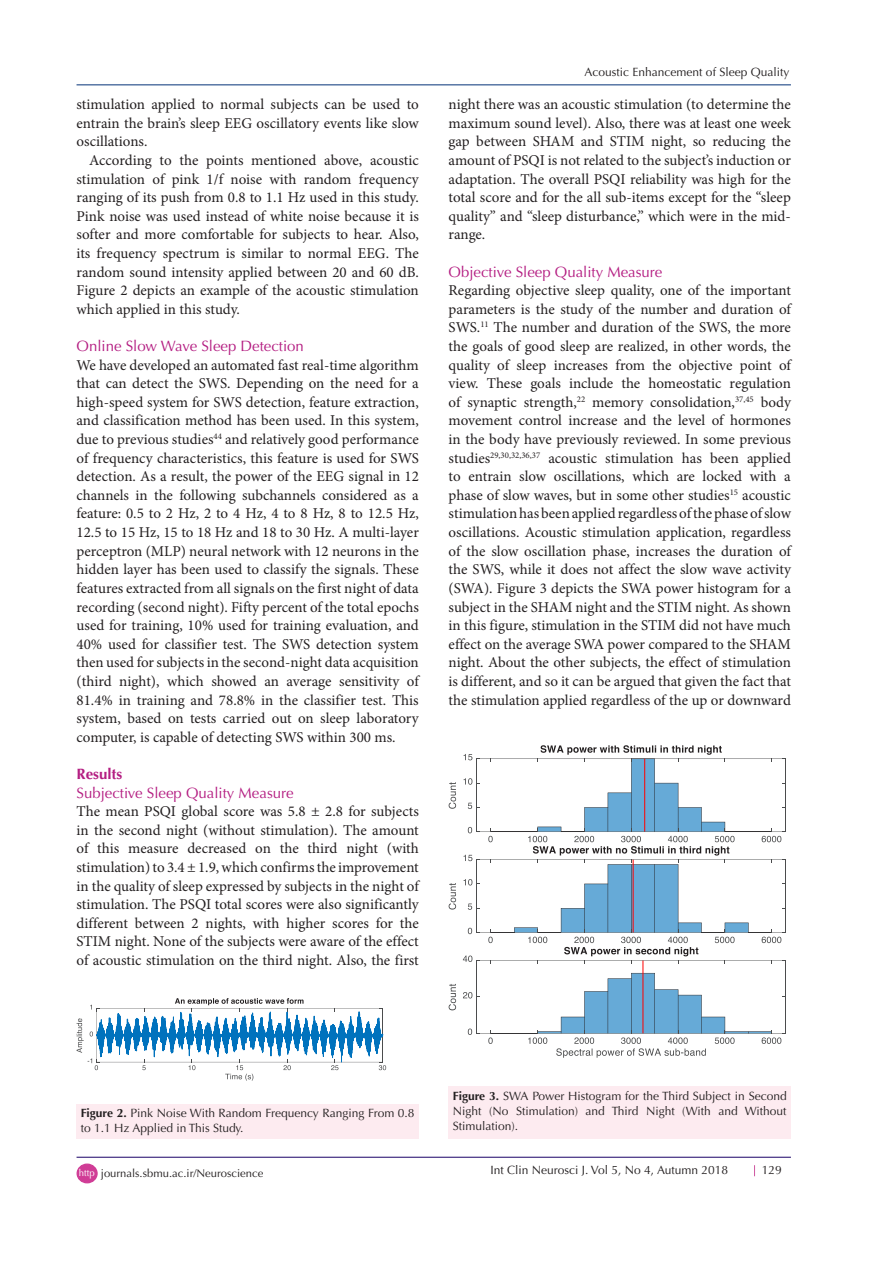
<style>
.page{position:relative;width:893px;height:1263px;background:#fff}
.page>*{position:absolute;margin:0;border:0;box-sizing:border-box;transform-origin:0 0}
.Body_Text{font:15px/18.6px "Minion Pro";color:#231f20;text-align:justify}
.t1{font:15px "Optima LT Std";color:#b41e82}
.t2{font:700 15px "Optima LT Std";color:#b41e82}
.t3{font:12px/15px "Optima LT Std";color:#231f20}
.t4{font:11.25px "Optima LT Std";color:#231f20}
.s1{font-weight:700}
.s2{font-size:9.6px;color:#fff}
</style>
<div class="page">
<hr style="left:77px;top:1157px;width:714px;height:1px;background:#190066">
<hr style="left:77px;top:85px;width:714px;height:1px;background:#053278">
<div style="left:77px;top:1164px;width:20px;height:19px;background:#d03c96;border-radius:50%"></div>
<div style="left:77px;top:1163px;width:21px;height:20px;border:1px solid #d03c96;border-radius:50%"></div>
<svg style="left:77px;top:998px;width:309px;height:83px"></svg>
<div style="left:77px;top:1104px;width:342px;height:35px;background:#fdebf0"></div>
<div style="left:449px;top:1086px;width:342px;height:53px;background:#fdebf0"></div>
<hr style="left:477px;top:831px;width:309px;height:1px;background:#4b4c4d">
<hr style="left:477px;top:758px;width:309px;height:1px;background:#4b4c4d">
<hr style="left:477px;top:758px;width:1px;height:74px;background:#4b4c4d">
<svg style="left:468px;top:827px;width:10px;height:6px"></svg>
<svg style="left:468px;top:803px;width:12px;height:6px"></svg>
<svg style="left:463px;top:778px;width:17px;height:7px"></svg>
<svg style="left:463px;top:754px;width:15px;height:6px"></svg>
<svg style="left:449px;top:782px;width:7px;height:27px"></svg>
<hr style="left:477px;top:932px;width:309px;height:1px;background:#4b4c4d">
<hr style="left:477px;top:859px;width:309px;height:1px;background:#4b4c4d">
<hr style="left:477px;top:859px;width:1px;height:73px;background:#4b4c4d">
<svg style="left:468px;top:928px;width:10px;height:6px"></svg>
<svg style="left:468px;top:903px;width:12px;height:7px"></svg>
<svg style="left:463px;top:879px;width:17px;height:6px"></svg>
<svg style="left:463px;top:855px;width:15px;height:6px"></svg>
<svg style="left:449px;top:883px;width:7px;height:26px"></svg>
<hr style="left:643px;top:960px;width:1px;height:73px;background:#f00">
<hr style="left:477px;top:1033px;width:309px;height:1px;background:#4b4c4d">
<hr style="left:477px;top:960px;width:309px;height:1px;background:#4b4c4d">
<hr style="left:477px;top:960px;width:1px;height:73px;background:#4b4c4d">
<hr style="left:785px;top:960px;width:1px;height:73px;background:#4b4c4d">
<svg style="left:488px;top:973px;width:297px;height:85px"></svg>
<svg style="left:488px;top:745px;width:298px;height:219px"></svg>
<svg style="left:468px;top:1028px;width:10px;height:7px"></svg>
<svg style="left:463px;top:992px;width:17px;height:6px"></svg>
<svg style="left:463px;top:955px;width:15px;height:7px"></svg>
<svg style="left:449px;top:984px;width:7px;height:26px"></svg>
<p class="Body_Text" style="left:77px;top:95px;width:344px">stimulation applied to normal subjects can be used to entrain the brain’s sleep EEG oscillatory events like slow oscillations.</p>
<p class="Body_Text" style="left:77px;top:151px;width:344px;text-indent:13px">According to the points mentioned above, acoustic stimulation of pink 1/f noise with random frequency ranging of its push from 0.8 to 1.1 Hz used in this study.<br>Pink noise was used instead of white noise because it is softer and more comfortable for subjects to hear. Also, its frequency spectrum is similar to normal EEG. The random sound intensity applied between 20 and 60 dB.<br>Figure 2 depicts an example of the acoustic stimulation which applied in this study.</p>
<p class="t1" style="left:77px;top:337px;width:229px">Online Slow Wave Sleep Detection</p>
<p class="Body_Text" style="left:77px;top:356px;width:344px">We have developed an automated fast real-time algorithm that can detect the SWS. Depending on the need for a high-speed system for SWS detection, feature extraction, and classification method has been used. In this system, due to previous studies<sup>44</sup> and relatively good performance of frequency characteristics, this feature is used for SWS detection. As a result, the power of the EEG signal in 12 channels in the following subchannels considered as a feature: 0.5 to 2 Hz, 2 to 4 Hz, 4 to 8 Hz, 8 to 12.5 Hz, 12.5 to 15 Hz, 15 to 18 Hz and 18 to 30 Hz. A multi-layer perceptron (MLP) neural network with 12 neurons in the hidden layer has been used to classify the signals. These features extracted from all signals on the first night of data recording (second night). Fifty percent of the total epochs used for training, 10% used for training evaluation, and 40% used for classifier test. The SWS detection system then used for subjects in the second-night data acquisition (third night), which showed an average sensitivity of 81.4% in training and 78.8% in the classifier test. This system, based on tests carried out on sleep laboratory computer, is capable of detecting SWS within 300 ms.</p>
<p class="t2" style="left:77px;top:765px;width:47px">Results</p>
<p class="t1" style="left:77px;top:784px;width:219px">Subjective Sleep Quality Measure</p>
<p class="Body_Text" style="left:77px;top:802px;width:344px">The mean PSQI global score was 5.8 ± 2.8 for subjects in the second night (without stimulation). The amount of this measure decreased on the third night (with stimulation) to 3.4 ± 1.9, which confirms the improvement in the quality of sleep expressed by subjects in the night of stimulation. The PSQI total scores were also significantly different between 2 nights, with higher scores for the STIM night. None of the subjects were aware of the effect of acoustic stimulation on the third night. Also, the first</p>
<p class="t3" style="left:585px;top:65px;width:206px">Acoustic Enhancement of Sleep Quality</p>
<p class="Body_Text" style="left:449px;top:95px;width:344px">night there was an acoustic stimulation (to determine the maximum sound level). Also, there was at least one week gap between SHAM and STIM night, so reducing the amount of PSQI is not related to the subject’s induction or adaptation. The overall PSQI reliability was high for the total score and for the all sub-items except for the “sleep quality” and “sleep disturbance,” which were in the mid&shy;range.</p>
<p class="t1" style="left:449px;top:263px;width:215px">Objective Sleep Quality Measure</p>
<p class="Body_Text" style="left:449px;top:281px;width:344px">Regarding objective sleep quality, one of the important parameters is the study of the number and duration of SWS.<sup>11</sup> The number and duration of the SWS, the more the goals of good sleep are realized, in other words, the quality of sleep increases from the objective point of view. These goals include the homeostatic regulation of synaptic strength,<sup>22</sup> memory consolidation,<sup>37,45</sup> body movement control increase and the level of hormones in the body have previously reviewed. In some previous studies<sup>29,30,32,36,37</sup> acoustic stimulation has been applied to entrain slow oscillations, which are locked with a phase of slow waves, but in some other studies<sup>15</sup> acoustic stimulation has been applied regardless of the phase of slow oscillations. Acoustic stimulation application, regardless of the slow oscillation phase, increases the duration of the SWS, while it does not affect the slow wave activity (SWA). Figure 3 depicts the SWA power histogram for a subject in the SHAM night and the STIM night. As shown in this figure, stimulation in the STIM did not have much effect on the average SWA power compared to the SHAM night. About the other subjects, the effect of stimulation is different, and so it can be argued that given the fact that the stimulation applied regardless of the up or downward</p>
<p class="t3" style="left:81px;top:1106px;width:335px"><span class="s1">Figure 2.</span> Pink Noise With Random Frequency Ranging From 0.8 to 1.1 Hz Applied in This Study.</p>
<p class="t4" style="left:79px;top:1166px;width:186px"><span class="s2">http</span> journals.sbmu.ac.ir/Neuroscience</p>
<p class="t3" style="left:453px;top:1088px;width:335px;text-align:justify"><span class="s1">Figure 3.</span> SWA Power Histogram for the Third Subject in Second Night (No Stimulation) and Third Night (With and Without Stimulation).</p>
<p class="t3" style="left:490px;top:1163px;width:239px">Int Clin Neurosci J. Vol 5, No 4, Autumn 2018</p>
<p class="t3" style="left:762px;top:1162px;width:22px">129</p>
</div>
